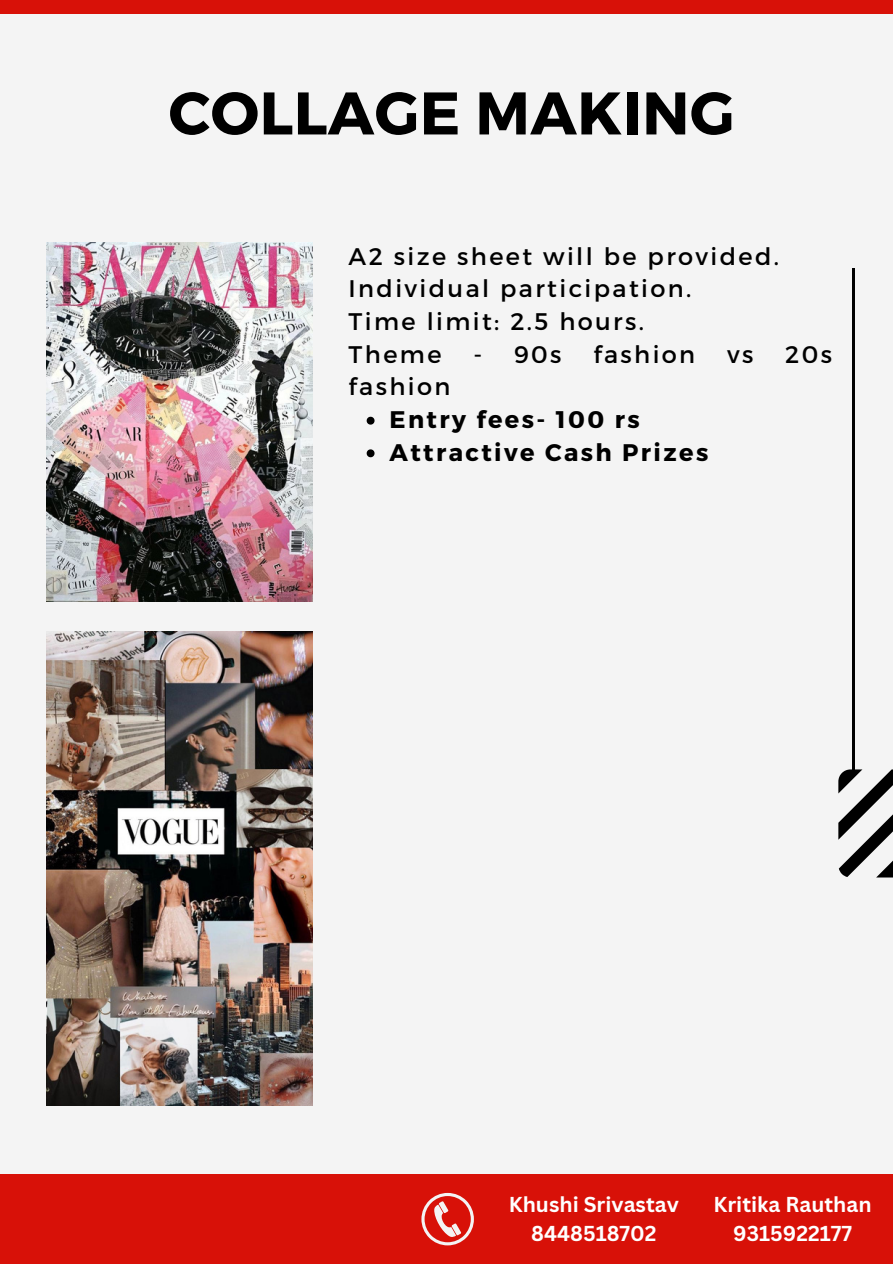
<style>
.page{position:relative;width:893px;height:1264px;background:#fff}
.page>*{position:absolute;margin:0;border:0;box-sizing:border-box;transform-origin:0 0}
.t1{font:700 60px "Montserrat";letter-spacing:.01em;color:#000}
.t2{font:24px/32.7px "Montserrat";letter-spacing:.1em;color:#000}
.t3{font:700 24px "Montserrat";letter-spacing:.1em;color:#000}
.t4{font:700 21px "Canva Sans";color:#fff}
</style>
<div class="page">
<div style="left:0;top:0;width:892px;height:1263px;background:#f4f4f4"></div>
<div style="left:0;top:1174px;width:892px;height:89px;background:#d81108"></div>
<div style="left:0;top:0;width:892px;height:13px;background:#d81108"></div>
<hr style="left:852px;top:268px;width:2px;height:508px;background:#000">
<svg style="left:838px;top:769px;width:54px;height:108px"></svg>
<svg style="left:421px;top:1192px;width:53px;height:53px"></svg>
<img style="left:46px;top:631px;width:267px;height:474px">
<img style="left:46px;top:242px;width:267px;height:359px">
<svg style="left:366px;top:417px;width:8px;height:7px"></svg>
<svg style="left:366px;top:449px;width:8px;height:8px"></svg>
<p class="t1" style="left:169px;top:74px;width:567px">COLLAGE MAKING</p>
<h2 class="t2" style="left:348px;top:239px;width:432px">A2 size sheet will be provided.<br>Individual participation.<br>Time limit: 2.5 hours.<br>Theme</h2>
<h2 class="t2" style="left:473px;top:336px;width:90px">- 90s</h2>
<h2 class="t2" style="left:593px;top:336px;width:103px">fashion</h2>
<h2 class="t2" style="left:727px;top:336px;width:28px">vs</h2>
<h2 class="t2" style="left:785px;top:336px;width:48px">20s</h2>
<h2 class="t2" style="left:348px;top:369px;width:103px">fashion</h2>
<p class="t3" style="left:389px;top:404px;width:252px">Entry fees- 100 rs</p>
<p class="t3" style="left:389px;top:436px;width:320px">Attractive Cash Prizes</p>
<p class="t4" style="left:509px;top:1189px;width:171px">Khushi Srivastav</p>
<p class="t4" style="left:531px;top:1218px;width:127px">8448518702</p>
<p class="t4" style="left:713px;top:1189px;width:159px">Kritika Rauthan</p>
<p class="t4" style="left:733px;top:1218px;width:120px">9315922177</p>
</div>
